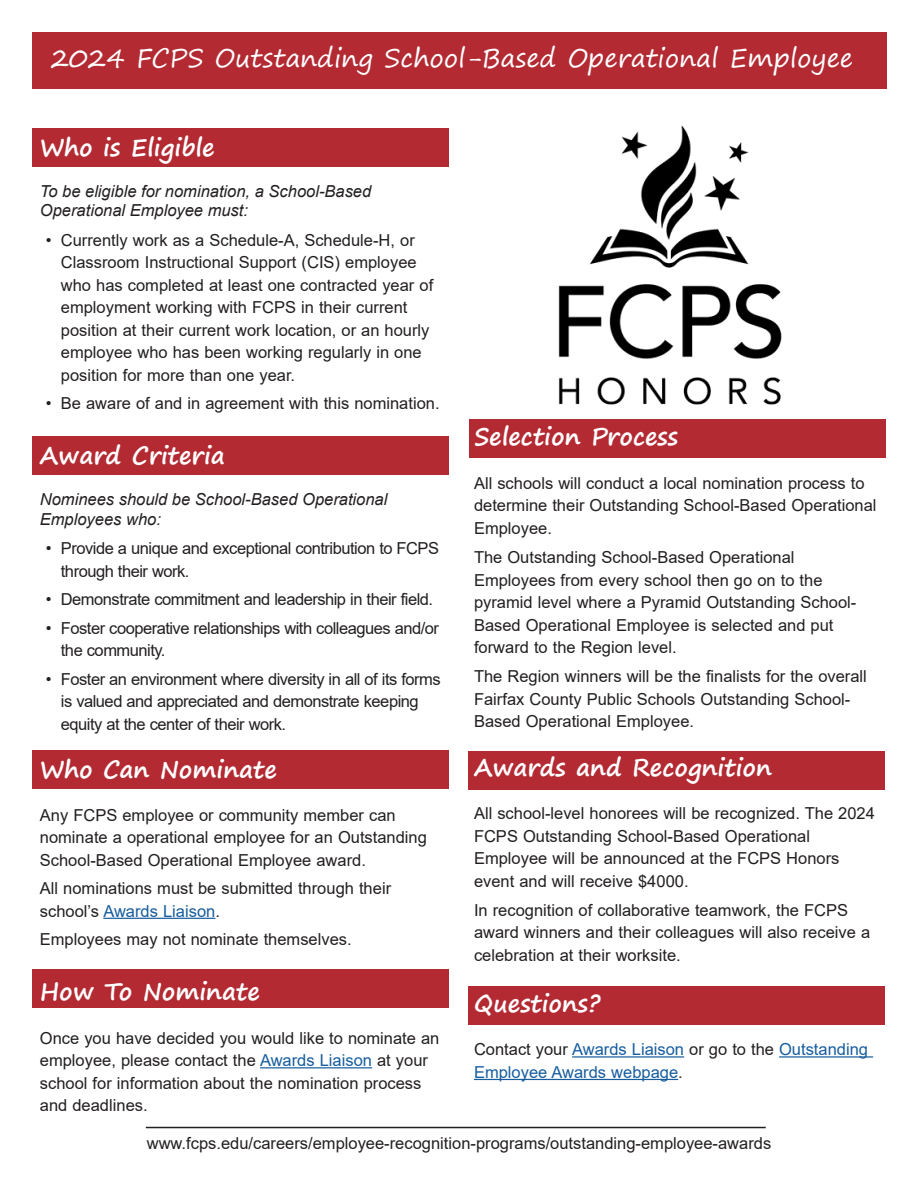
<style>
.page{position:relative;width:918px;height:1188px;background:#fff}
.page>*{position:absolute;margin:0;border:0;box-sizing:border-box;transform-origin:0 0}
._1_Page_Head{font:25.5px "Segoe Print";color:#fff}
.subheading{font:700 24px "Segoe Print";color:#fff}
.body_text{font:700 24px "Segoe Print";color:#fff}
.body_text-2{font:16.5px/22.5px "Arial";color:#231f20}
.body_text-3{font:16.5px/22.5px "Arial";letter-spacing:-.03em;color:#231f20}
._1a_Subheads-smaller{font:italic 16.5px/19.8px "Arial";color:#231f20}
.body_text-4{font:16.5px/22.5px "Arial";color:#175d9e}
.s1{color:#175d9e}
.s2{color:#231f20}
</style>
<div class="page">
<div style="left:32px;top:969px;width:416px;height:38px;background:#b32a33"></div>
<div style="left:468px;top:986px;width:416px;height:38px;background:#b32a33"></div>
<div style="left:468px;top:751px;width:416px;height:39px;background:#b32a33"></div>
<div style="left:470px;top:420px;width:416px;height:38px;background:#b32a33"></div>
<div style="left:32px;top:750px;width:416px;height:38px;background:#b32a33"></div>
<div style="left:32px;top:436px;width:416px;height:38px;background:#b32a33"></div>
<div style="left:32px;top:128px;width:416px;height:38px;background:#b32a33"></div>
<div style="left:32px;top:32px;width:855px;height:57px;background:#b32a33"></div>
<hr style="left:572px;top:1056px;width:112px;height:2px;background:#175d9e">
<hr style="left:779px;top:1056px;width:94px;height:2px;background:#175d9e">
<hr style="left:474px;top:1079px;width:204px;height:1px;background:#175d9e">
<hr style="left:103px;top:918px;width:112px;height:1px;background:#175d9e">
<hr style="left:260px;top:1067px;width:112px;height:1px;background:#175d9e">
<hr style="left:146px;top:1127px;width:620px;height:1px;background:#231f20">
<img style="left:558px;top:125px;width:224px;height:280px">
<p class="_1_Page_Head" style="left:51px;top:36px;width:804px">2024 FCPS Outstanding School-Based Operational Employee</p>
<p class="subheading" style="left:40px;top:125px;width:176px">Who is Eligible</p>
<p class="_1a_Subheads-smaller" style="left:40px;top:181px;width:333px">To be eligible for nomination, a School-Based<br>Operational Employee must:</p>
<p class="body_text-2" style="left:61px;top:228px;width:374px;text-indent:-15px">• Currently work as a Schedule-A, Schedule-H, or Classroom Instructional Support (CIS) employee who has completed at least one contracted year of employment working with FCPS in their current position at their current work location, or an hourly employee who has been working regularly in one position for more than one year.</p>
<p class="body_text-2" style="left:46px;top:392px;width:395px">• Be aware of and in agreement with this nomination.</p>
<p class="subheading" style="left:40px;top:434px;width:187px">Award Criteria</p>
<p class="_1a_Subheads-smaller" style="left:40px;top:489px;width:349px">Nominees should be School-Based Operational<br>Employees who:</p>
<p class="body_text-3" style="left:61px;top:537px;width:380px;text-indent:-15px">• Provide a unique and exceptional contribution to FCPS through their work.</p>
<p class="body_text-3" style="left:46px;top:588px;width:389px">• Demonstrate commitment and leadership in their field.</p>
<p class="body_text-3" style="left:61px;top:616px;width:380px;text-indent:-15px">• Foster cooperative relationships with colleagues and/or the community.</p>
<p class="body_text-3" style="left:61px;top:667px;width:381px;text-indent:-15px">• Foster an environment where diversity in all of its forms is valued and appreciated and demonstrate keeping equity at the center of their work.</p>
<p class="subheading" style="left:40px;top:747px;width:238px">Who Can Nominate</p>
<p class="body_text-2" style="left:40px;top:803px;width:389px">Any FCPS employee or community member can nominate a operational employee for an Outstanding<br>School-Based Operational Employee award.</p>
<p class="body_text-2" style="left:40px;top:877px;width:353px">All nominations must be submitted through their school’s <span class="s1">Awards Liaison</span>.</p>
<p class="body_text-2" style="left:40px;top:928px;width:313px">Employees may not nominate themselves.</p>
<p class="subheading" style="left:40px;top:970px;width:221px">How To Nominate</p>
<p class="body_text-2" style="left:40px;top:1026px;width:401px">Once you have decided you would like to nominate an employee, please contact the <span class="s1">Awards Liaison</span> at your school for information about the nomination process and deadlines.</p>
<p class="subheading" style="left:474px;top:415px;width:205px">Selection Process</p>
<p class="body_text-2" style="left:474px;top:472px;width:404px">All schools will conduct a local nomination process to determine their Outstanding School-Based Operational<br>Employee.</p>
<p class="body_text-2" style="left:474px;top:546px;width:384px">The Outstanding School-Based Operational Employees from every school then go on to the pyramid level where a Pyramid Outstanding School-Based Operational Employee is selected and put forward to the Region level.</p>
<p class="body_text-2" style="left:474px;top:665px;width:394px">The Region winners will be the finalists for the overall<br>Fairfax County Public Schools Outstanding School-<br>Based Operational Employee.</p>
<p class="body_text" style="left:474px;top:746px;width:299px">Awards and Recognition</p>
<p class="body_text-2" style="left:474px;top:802px;width:402px">All school-level honorees will be recognized. The 2024<br>FCPS Outstanding School-Based Operational Employee will be announced at the FCPS Honors event and will receive $4000.</p>
<p class="body_text-2" style="left:474px;top:899px;width:398px">In recognition of collaborative teamwork, the FCPS award winners and their colleagues will also receive a celebration at their worksite.</p>
<p class="body_text" style="left:474px;top:982px;width:128px">Questions?</p>
<p class="body_text-4" style="left:474px;top:1038px;width:396px"><span class="s2">Contact your</span> Awards Liaison <span class="s2">or go to the</span> Outstanding<br>Employee Awards webpage<span class="s2">.</span></p>
<p class="body_text-2" style="left:147px;top:1132px;width:626px">www.fcps.edu/careers/employee-recognition-programs/outstanding-employee-awards</p>
</div>
